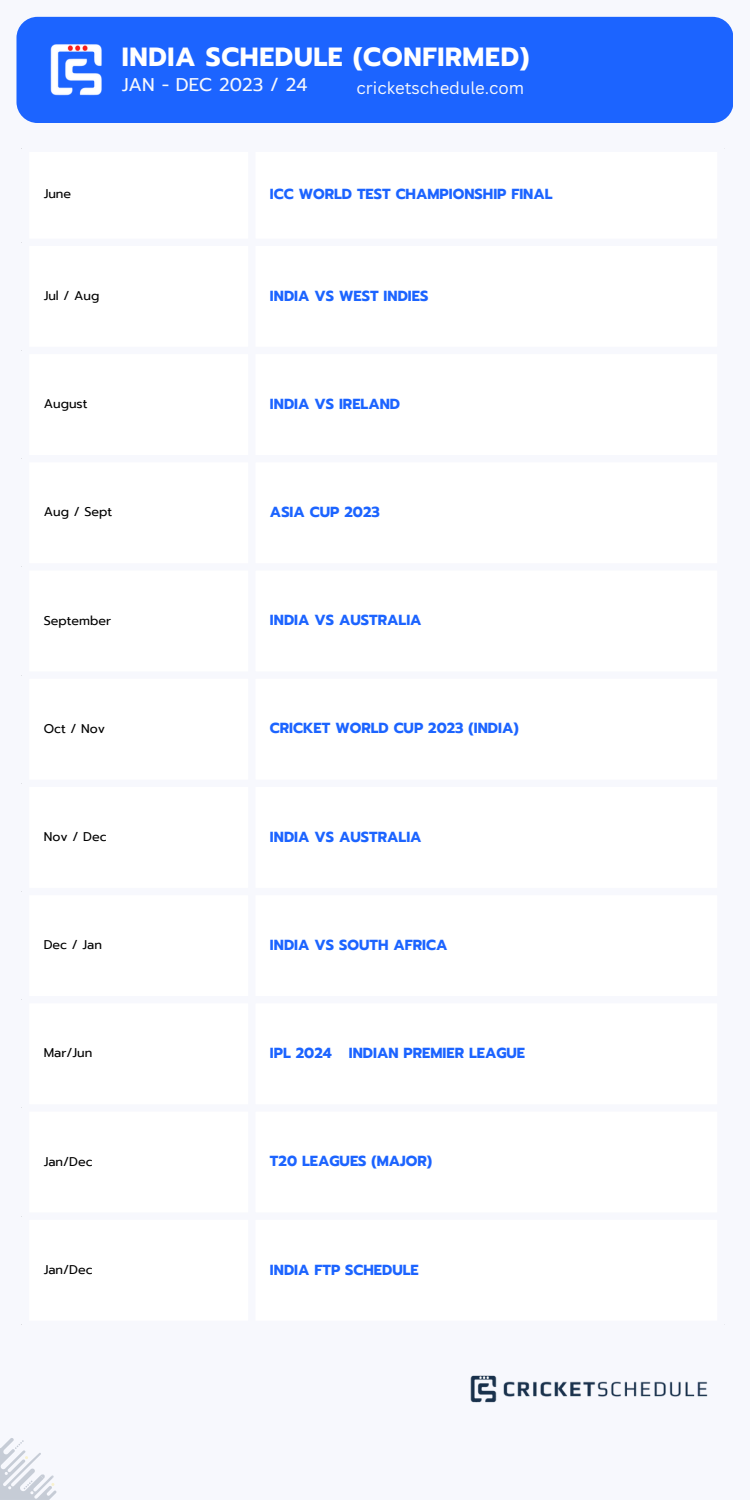
<style>
.page{position:relative;width:750px;height:1500px;background:#fff}
.page>*{position:absolute;margin:0;border:0;box-sizing:border-box;transform-origin:0 0}
.t1{font:700 26.2px "Prompt";letter-spacing:.025em;color:#fff}
.t2{font:18.4px "Prompt";color:#f7f8fd}
.t3{font:16.8px "Canva Sans";color:#f7f8fd}
.t4{font:700 14.6px "Prompt";color:#1c64ff}
.t5{font:12.6px "Prompt";color:#000}
</style>
<div class="page">
<div style="left:16px;top:17px;width:717px;height:106px;background:#1c64ff;border-radius:21px"></div>
<img style="left:50px;top:44px;width:52px;height:52px">
<svg style="left:0;top:1438px;width:56px;height:62px"></svg>
<img style="left:470px;top:1375px;width:238px;height:28px">
<p class="t1" style="left:122px;top:38px;width:409px">INDIA SCHEDULE (CONFIRMED)</p>
<p class="t3" style="left:357px;top:76px;width:169px">cricketschedule.com</p>
<p class="t2" style="left:122px;top:70px;width:187px">JAN - DEC 2023 / 24</p>
<p class="t5" style="left:44px;top:185px;width:29px">June</p>
<p class="t4" style="left:270px;top:183px;width:284px">ICC WORLD TEST CHAMPIONSHIP FINAL</p>
<p class="t5" style="left:44px;top:286px;width:57px">Jul / Aug</p>
<p class="t4" style="left:270px;top:285px;width:160px">INDIA VS WEST INDIES</p>
<p class="t5" style="left:44px;top:394px;width:45px">August</p>
<p class="t4" style="left:270px;top:393px;width:132px">INDIA VS IRELAND</p>
<p class="t5" style="left:44px;top:503px;width:70px">Aug / Sept</p>
<p class="t4" style="left:270px;top:501px;width:111px">ASIA CUP 2023</p>
<p class="t5" style="left:44px;top:611px;width:69px">September</p>
<p class="t4" style="left:270px;top:609px;width:153px">INDIA VS AUSTRALIA</p>
<p class="t5" style="left:44px;top:719px;width:63px">Oct / Nov</p>
<p class="t4" style="left:270px;top:718px;width:250px">CRICKET WORLD CUP 2023 (INDIA)</p>
<p class="t5" style="left:44px;top:827px;width:64px">Nov / Dec</p>
<p class="t4" style="left:270px;top:826px;width:153px">INDIA VS AUSTRALIA</p>
<p class="t5" style="left:44px;top:935px;width:60px">Dec / Jan</p>
<p class="t4" style="left:270px;top:934px;width:179px">INDIA VS SOUTH AFRICA</p>
<p class="t5" style="left:44px;top:1044px;width:50px">Mar/Jun</p>
<p class="t4" style="left:270px;top:1042px;width:257px">IPL 2024 INDIAN PREMIER LEAGUE</p>
<p class="t5" style="left:44px;top:1152px;width:50px">Jan/Dec</p>
<p class="t4" style="left:270px;top:1150px;width:164px">T20 LEAGUES (MAJOR)</p>
<p class="t5" style="left:44px;top:1260px;width:50px">Jan/Dec</p>
<p class="t4" style="left:270px;top:1259px;width:150px">INDIA FTP SCHEDULE</p>
</div>
